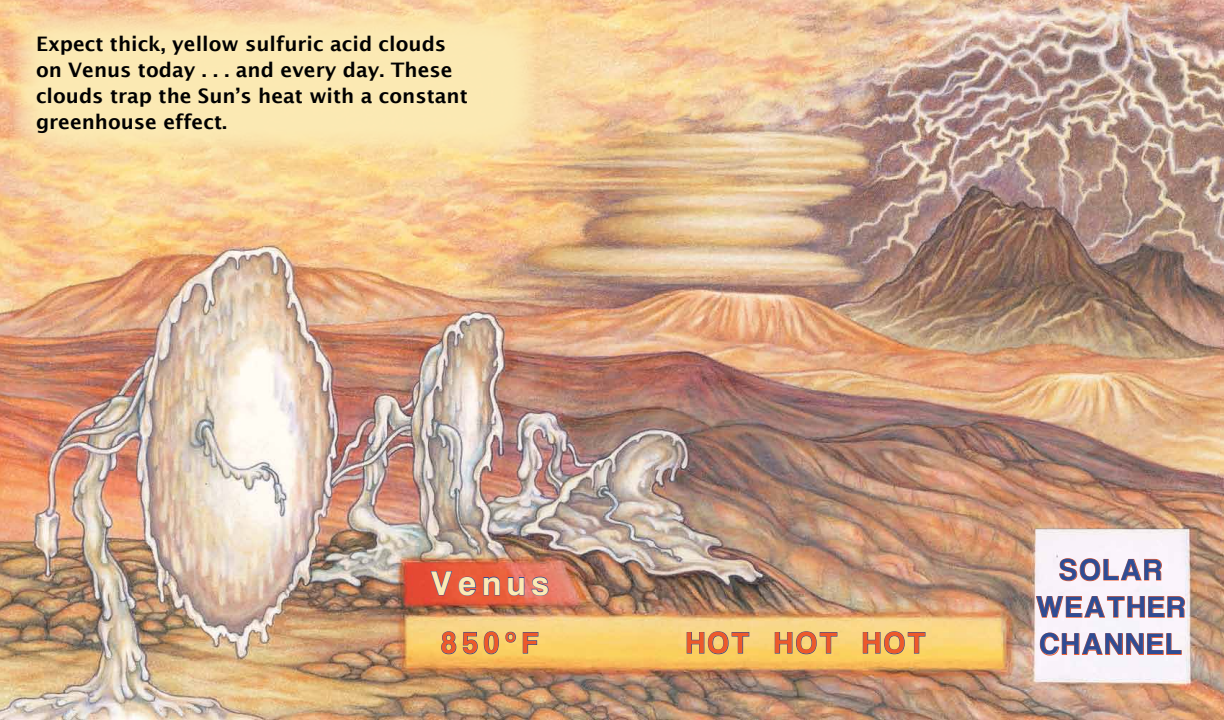
<style>
.page{position:relative;width:1224px;height:720px;background:#fff}
.page>*{position:absolute;margin:0;border:0;box-sizing:border-box;transform-origin:0 0}
.t1{font:35px "Coolvetica Rg";letter-spacing:.2em;color:#fceab4}
.t2{font:31px/37.2px "Coolvetica Rg";letter-spacing:.09em;color:#2f4c93;text-align:center}
.t3{font:31px "Coolvetica Rg";letter-spacing:.11em;color:#ed592a}
.t4{font:600 20px/26px "Lucida Sans";color:#000}
</style>
<div class="page">
<img style="left:0;top:0;width:1224px;height:720px">
<svg style="left:13px;top:9px;width:524px;height:144px;background:#fae4ae"></svg>
<svg style="left:440px;top:631px;width:59px;height:24px"></svg>
<svg style="left:505px;top:631px;width:34px;height:23px"></svg>
<svg style="left:430px;top:571px;width:47px;height:25px"></svg>
<svg style="left:483px;top:576px;width:18px;height:20px"></svg>
<svg style="left:507px;top:577px;width:18px;height:19px"></svg>
<svg style="left:531px;top:576px;width:18px;height:20px"></svg>
<svg style="left:1059px;top:557px;width:103px;height:25px"></svg>
<svg style="left:1035px;top:595px;width:151px;height:23px"></svg>
<svg style="left:1039px;top:632px;width:143px;height:24px"></svg>
<svg style="left:686px;top:631px;width:64px;height:24px;background:#d2b878"></svg>
<svg style="left:774px;top:631px;width:64px;height:24px;background:#d2b878"></svg>
<svg style="left:862px;top:631px;width:64px;height:24px;background:#d3ba79"></svg>
<p class="t4" style="left:36px;top:31px;width:433px">Expect thick, yellow sulfuric acid clouds on Venus today . . . and every day. These clouds trap the Sun’s heat with a constant greenhouse effect.</p>
<h1 class="t1" style="left:431px;top:563px;width:119px">Venus</h1>
<h2 class="t3" style="left:441px;top:625px;width:98px">850°F</h2>
<h2 class="t2" style="left:1036px;top:551px;width:150px">SOLAR<br>WEATHER</h2>
<h2 class="t3" style="left:686px;top:625px;width:240px">HOT HOT HOT</h2>
<h2 class="t2" style="left:1040px;top:625px;width:143px">CHANNEL</h2>
</div>
